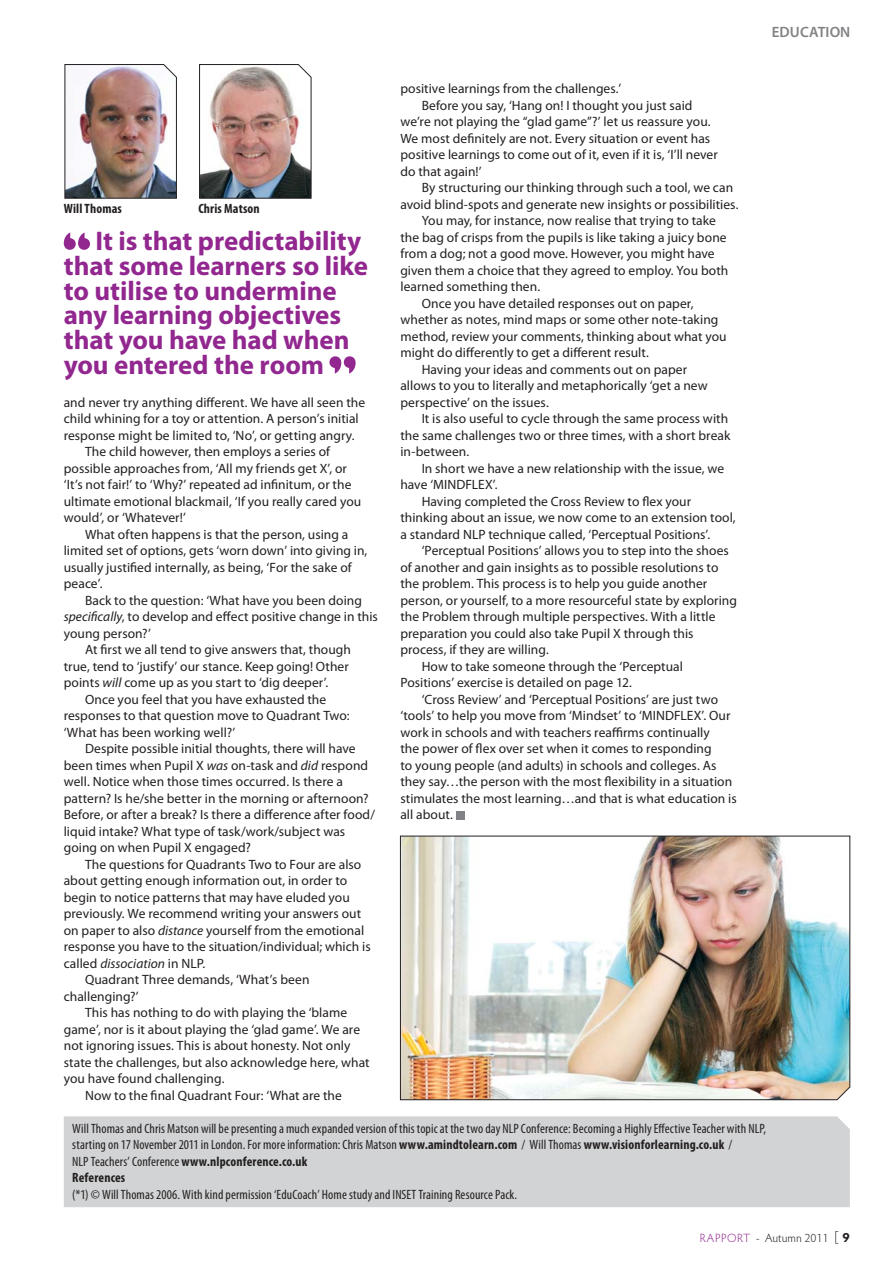
<style>
.page{position:relative;width:893px;height:1263px;background:#fff}
.page>*{position:absolute;margin:0;border:0;box-sizing:border-box;transform-origin:0 0}
.t1{font:700 27px/24.8px "Myriad Pro";color:#91278f}
.t2{font:600 15px "Myriad Pro";letter-spacing:.005em;color:#808285}
.t3{font:13.5px "Myriad Pro";color:#231f20}
.t4{font:condensed 13.5px/16.5px "Myriad Pro";letter-spacing:.005em;color:#231f20}
.t5{font:700 condensed 13.5px "Myriad Pro";letter-spacing:.01em;color:#231f20}
.t6{font:300 12px "Hypatia Sans Pro";color:#231f20}
.s1{font-style:italic}
.s2{font-weight:700}
.s3{color:#91278f}
.s4{font-size:13.5px}
.s5{font-weight:700;font-size:13.5px}
</style>
<div class="page">
<div style="left:64px;top:1116px;width:786px;height:91px;background:#d1d3d4"></div>
<img style="left:400px;top:836px;width:450px;height:264px">
<svg style="left:64px;top:232px;width:26px;height:18px"></svg>
<svg style="left:329px;top:356px;width:27px;height:18px"></svg>
<img style="left:64px;top:64px;width:113px;height:135px">
<img style="left:199px;top:64px;width:113px;height:135px">
<div style="left:456px;top:811px;width:8px;height:8px;background:#808285"></div>
<p class="t2" style="left:772px;top:26px;width:80px">EDUCATION</p>
<p class="t3" style="left:400px;top:84px;width:222px">positive learnings from the challenges.’</p>
<p class="t3" style="left:422px;top:100px;width:272px">Before you say, ‘Hang on! I thought you just said</p>
<p class="t3" style="left:400px;top:117px;width:312px">we’re not playing the “glad game”?’ let us reassure you.</p>
<p class="t3" style="left:400px;top:133px;width:311px">We most definitely are not. Every situation or event has</p>
<p class="t3" style="left:400px;top:150px;width:319px">positive learnings to come out of it, even if it is, ‘I’ll never</p>
<p class="t3" style="left:400px;top:166px;width:83px">do that again!’</p>
<p class="t3" style="left:422px;top:183px;width:313px">By structuring our thinking through such a tool, we can</p>
<p class="t3" style="left:400px;top:199px;width:340px">avoid blind-spots and generate new insights or possibilities.</p>
<p class="t3" style="left:422px;top:216px;width:296px">You may, for instance, now realise that trying to take</p>
<p class="t3" style="left:400px;top:232px;width:328px">the bag of crisps from the pupils is like taking a juicy bone</p>
<p class="t3" style="left:400px;top:249px;width:316px">from a dog; not a good move. However, you might have</p>
<p class="t3" style="left:400px;top:265px;width:329px">given them a choice that they agreed to employ. You both</p>
<p class="t3" style="left:400px;top:282px;width:141px">learned something then.</p>
<p class="t3" style="left:422px;top:298px;width:273px">Once you have detailed responses out on paper,</p>
<p class="t3" style="left:400px;top:315px;width:320px">whether as notes, mind maps or some other note-taking</p>
<p class="t3" style="left:400px;top:331px;width:328px">method, review your comments, thinking about what you</p>
<p class="t3" style="left:400px;top:348px;width:250px">might do differently to get a different result.</p>
<p class="t3" style="left:422px;top:364px;width:267px">Having your ideas and comments out on paper</p>
<p class="t3" style="left:400px;top:381px;width:309px">allows to you to literally and metaphorically ‘get a new</p>
<p class="t3" style="left:400px;top:397px;width:150px">perspective’ on the issues.</p>
<p class="t3" style="left:422px;top:414px;width:308px">It is also useful to cycle through the same process with</p>
<p class="t3" style="left:400px;top:430px;width:331px">the same challenges two or three times, with a short break</p>
<p class="t3" style="left:400px;top:447px;width:70px">in-between.</p>
<p class="t3" style="left:422px;top:463px;width:304px">In short we have a new relationship with the issue, we</p>
<p class="t3" style="left:400px;top:480px;width:99px">have ‘MINDFLEX’.</p>
<p class="t3" style="left:422px;top:496px;width:271px">Having completed the Cross Review to flex your</p>
<p class="t3" style="left:400px;top:513px;width:337px">thinking about an issue, we now come to an extension tool,</p>
<p class="t3" style="left:400px;top:529px;width:311px">a standard NLP technique called, ‘Perceptual Positions’.</p>
<p class="t3" style="left:422px;top:546px;width:309px">‘Perceptual Positions’ allows you to step into the shoes</p>
<p class="t3" style="left:400px;top:562px;width:320px">of another and gain insights as to possible resolutions to</p>
<p class="t3" style="left:400px;top:579px;width:308px">the problem. This process is to help you guide another</p>
<p class="t3" style="left:400px;top:595px;width:338px">person, or yourself, to a more resourceful state by exploring</p>
<p class="t3" style="left:400px;top:612px;width:317px">the Problem through multiple perspectives. With a little</p>
<p class="t3" style="left:400px;top:628px;width:295px">preparation you could also take Pupil X through this</p>
<p class="t3" style="left:400px;top:645px;width:150px">process, if they are willing.</p>
<p class="t3" style="left:422px;top:661px;width:263px">How to take someone through the ‘Perceptual</p>
<p class="t3" style="left:400px;top:678px;width:233px">Positions’ exercise is detailed on page 12.</p>
<p class="t3" style="left:422px;top:694px;width:298px">‘Cross Review’ and ‘Perceptual Positions’ are just two</p>
<p class="t3" style="left:400px;top:711px;width:331px">‘tools’ to help you move from ‘M indset’ to ‘MINDFLEX’. Our</p>
<p class="t3" style="left:400px;top:727px;width:311px">work in schools and with teachers reaffirms continually</p>
<p class="t3" style="left:400px;top:744px;width:313px">the power of flex over set when it comes to responding</p>
<p class="t3" style="left:400px;top:760px;width:318px">to young people (and adults) in schools and colleges. As</p>
<p class="t3" style="left:400px;top:777px;width:333px">they say…the person with the most flexibility in a situation</p>
<p class="t3" style="left:400px;top:793px;width:338px">stimulates the most learning…and that is what education is</p>
<p class="t3" style="left:400px;top:810px;width:54px">all about.</p>
<p class="t5" style="left:64px;top:203px;width:60px">Will Thomas</p>
<p class="t5" style="left:198px;top:203px;width:63px">Chris Matson</p>
<p class="t1" style="left:64px;top:231px;width:306px;text-indent:32px">It is that predictability that some learners so like to utilise to undermine any learning objectives that you have had when you entered the room</p>
<p class="t3" style="left:64px;top:397px;width:303px">and never try anything different. We have all seen the</p>
<p class="t3" style="left:64px;top:414px;width:296px">child whining for a toy or attention. A person’s initial</p>
<p class="t3" style="left:64px;top:430px;width:292px">response might be limited to, ‘No’, or getting angry.</p>
<p class="t3" style="left:85px;top:447px;width:247px">The child however, then employs a series of</p>
<p class="t3" style="left:64px;top:463px;width:285px">possible approaches from, ‘All my friends get X’, or</p>
<p class="t3" style="left:64px;top:480px;width:289px">‘It’s not fair!’ to ‘Why?’ repeated ad infinitum, or the</p>
<p class="t3" style="left:64px;top:496px;width:299px">ultimate emotional blackmail, ‘If you really cared you</p>
<p class="t3" style="left:64px;top:513px;width:124px">would’, or ‘Whatever!’</p>
<p class="t3" style="left:85px;top:529px;width:265px">What often happens is that the person, using a</p>
<p class="t3" style="left:64px;top:546px;width:305px">limited set of options, gets ‘worn down’ into giving in,</p>
<p class="t3" style="left:64px;top:562px;width:289px">usually justified internally, as being, ‘For the sake of</p>
<p class="t3" style="left:64px;top:579px;width:40px">peace’.</p>
<p class="t3" style="left:85px;top:595px;width:278px">Back to the question: ‘What have you been doing</p>
<p class="t3" style="left:64px;top:612px;width:316px"><span class="s1">specifically</span>, to develop and effect positive change in this</p>
<p class="t3" style="left:64px;top:628px;width:89px">young person?’</p>
<p class="t3" style="left:85px;top:645px;width:267px">At first we all tend to give answers that, though</p>
<p class="t3" style="left:64px;top:661px;width:287px">true, tend to ‘justify’ our stance. Keep going! Other</p>
<p class="t3" style="left:64px;top:678px;width:266px">points <span class="s1">will</span> come up as you start to ‘dig deeper’.</p>
<p class="t3" style="left:85px;top:694px;width:243px">Once you feel that you have exhausted the</p>
<p class="t3" style="left:64px;top:711px;width:287px">responses to that question move to Quadrant Two:</p>
<p class="t3" style="left:64px;top:727px;width:173px">‘What has been working well?’</p>
<p class="t3" style="left:85px;top:744px;width:272px">Despite possible initial thoughts, there will have</p>
<p class="t3" style="left:64px;top:760px;width:306px">been times when Pupil X <span class="s1">was</span> on-task and <span class="s1">did</span> respond</p>
<p class="t3" style="left:64px;top:777px;width:281px">well. Notice when those times occurred. Is there a</p>
<p class="t3" style="left:64px;top:793px;width:306px">pattern? Is he/she better in the morning or afternoon?</p>
<p class="t3" style="left:64px;top:810px;width:313px">Before, or after a break? Is there a difference after food/</p>
<p class="t3" style="left:64px;top:826px;width:283px">liquid intake? What type of task/work/subject was</p>
<p class="t3" style="left:64px;top:843px;width:189px">going on when Pupil X engaged?</p>
<p class="t3" style="left:85px;top:859px;width:278px">The questions for Quadrants Two to Four are also</p>
<p class="t3" style="left:64px;top:876px;width:285px">about getting enough information out, in order to</p>
<p class="t3" style="left:64px;top:892px;width:288px">begin to notice patterns that may have eluded you</p>
<p class="t3" style="left:64px;top:909px;width:299px">previously. We recommend writing your answers out</p>
<p class="t3" style="left:64px;top:925px;width:302px">on paper to also <span class="s1">distance</span> yourself from the emotional</p>
<p class="t3" style="left:64px;top:942px;width:308px">response you have to the situation/individual; which is</p>
<p class="t3" style="left:64px;top:958px;width:143px">called <span class="s1">dissociation</span> in NLP.</p>
<p class="t3" style="left:85px;top:975px;width:226px">Quadrant Three demands, ‘What’s been</p>
<p class="t3" style="left:64px;top:991px;width:76px">challenging?’</p>
<p class="t3" style="left:85px;top:1008px;width:264px">This has nothing to do with playing the ‘blame</p>
<p class="t3" style="left:64px;top:1024px;width:298px">game’, nor is it about playing the ‘glad game’. We are</p>
<p class="t3" style="left:64px;top:1041px;width:288px">not ignoring issues. This is about honesty. Not only</p>
<p class="t3" style="left:64px;top:1057px;width:307px">state the challenges, but also acknowledge here, what</p>
<p class="t3" style="left:64px;top:1074px;width:162px">you have found challenging.</p>
<p class="t3" style="left:85px;top:1090px;width:258px">Now to the final Quadrant Four: ‘What are the</p>
<p class="t4" style="left:72px;top:1121px;width:695px">Will Thomas and Chris Matson will be presenting a much expanded version of this topic at the two day NLP Conference: Becoming a Highly Effective Teacher with NLP, starting on 17 November 2011 in London. For more information: Chris Matson <span class="s2">www.amindtolearn.com</span> / Will Thomas <span class="s2">www.visionforlearning.co.uk</span> /<br>NLP Teachers’ Conference <span class="s2">www.nlpconference.co.uk<br>References<br></span>(*1) © Will Thomas 2006. With kind permission ‘EduCoach’ Home study and INSET Training Resource Pack.</p>
<p class="t6" style="left:700px;top:1231px;width:151px"><span class="s3">RAPPORT</span> - Autumn 2011 <span class="s4">[</span> <span class="s5">9</span></p>
</div>
